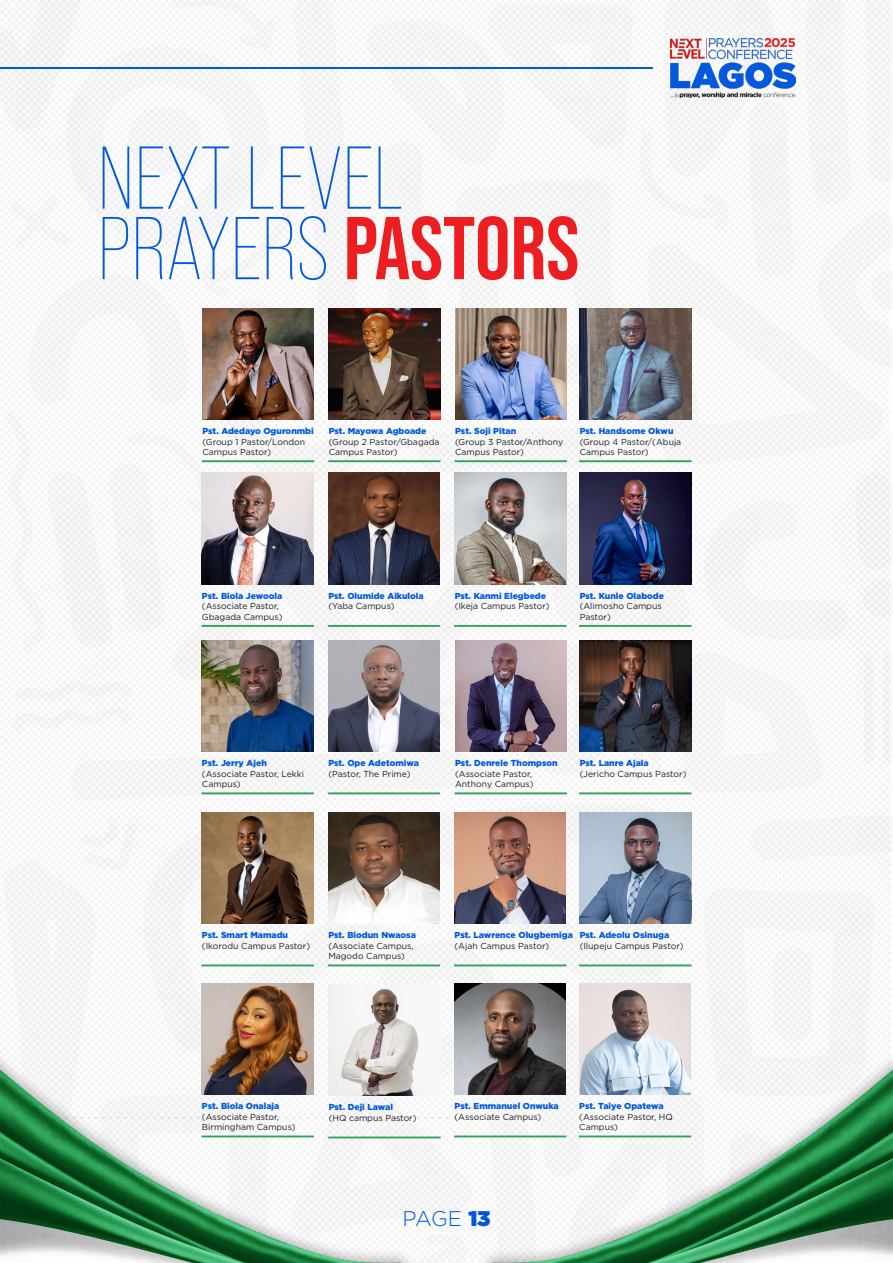
<style>
.page{position:relative;width:893px;height:1263px;background:#fff}
.page>*{position:absolute;margin:0;border:0;box-sizing:border-box;transform-origin:0 0}
.t1{font:300 88.95px/70.5px "Bebas Neue Pro";color:#0059dd}
.t2{font:300 21.15px "Gotham";color:#0059dd}
.t3{font:8.7px/10.4px "Gotham";color:#1f1f1f}
.t4{font:900 8.7px "Gotham";color:#0059dd}
.s1{font-weight:700;color:#ed1e22}
.s2{font-weight:900}
</style>
<div class="page">
<img style="left:0;top:0;width:893px;height:1263px">
<img style="left:670px;top:39px;width:125px;height:59px">
<hr style="left:0;top:67px;width:652px;height:2px;background:#0059dd">
<img style="left:329px;top:984px;width:111px;height:112px">
<div style="left:328px;top:1136px;width:112px;height:2px;border:1px solid #2fa159"></div>
<img style="left:202px;top:473px;width:111px;height:111px">
<div style="left:202px;top:625px;width:112px;height:2px;border:1px solid #2fa159"></div>
<img style="left:202px;top:640px;width:111px;height:112px">
<div style="left:202px;top:792px;width:112px;height:2px;border:1px solid #2fa159"></div>
<img style="left:455px;top:640px;width:111px;height:112px">
<div style="left:455px;top:792px;width:112px;height:2px;border:1px solid #2fa159"></div>
<img style="left:328px;top:473px;width:112px;height:111px">
<div style="left:328px;top:625px;width:112px;height:2px;border:1px solid #2fa159"></div>
<img style="left:328px;top:640px;width:112px;height:112px">
<div style="left:328px;top:792px;width:112px;height:2px;border:1px solid #2fa159"></div>
<img style="left:455px;top:473px;width:111px;height:111px">
<div style="left:454px;top:625px;width:112px;height:2px;border:1px solid #2fa159"></div>
<img style="left:455px;top:308px;width:111px;height:112px">
<div style="left:455px;top:460px;width:112px;height:2px;border:1px solid #2fa159"></div>
<img style="left:329px;top:308px;width:111px;height:112px">
<div style="left:328px;top:460px;width:112px;height:2px;border:1px solid #2fa159"></div>
<img style="left:580px;top:473px;width:111px;height:111px">
<div style="left:579px;top:625px;width:112px;height:2px;border:1px solid #2fa159"></div>
<img style="left:580px;top:308px;width:111px;height:112px">
<div style="left:579px;top:460px;width:112px;height:2px;border:1px solid #2fa159"></div>
<img style="left:580px;top:640px;width:111px;height:112px">
<div style="left:579px;top:792px;width:112px;height:2px;border:1px solid #2fa159"></div>
<img style="left:455px;top:812px;width:111px;height:112px">
<div style="left:454px;top:964px;width:112px;height:2px;border:1px solid #2fa159"></div>
<img style="left:202px;top:983px;width:111px;height:112px">
<div style="left:202px;top:1135px;width:112px;height:2px;border:1px solid #2fa159"></div>
<img style="left:455px;top:983px;width:111px;height:112px">
<div style="left:454px;top:1135px;width:112px;height:2px;border:1px solid #2fa159"></div>
<img style="left:580px;top:812px;width:111px;height:112px">
<div style="left:579px;top:964px;width:112px;height:2px;border:1px solid #2fa159"></div>
<img style="left:202px;top:308px;width:112px;height:112px">
<div style="left:202px;top:460px;width:112px;height:2px;border:1px solid #2fa159"></div>
<img style="left:579px;top:983px;width:112px;height:112px">
<div style="left:579px;top:1135px;width:112px;height:2px;border:1px solid #2fa159"></div>
<img style="left:202px;top:812px;width:111px;height:112px">
<div style="left:202px;top:964px;width:112px;height:2px;border:1px solid #2fa159"></div>
<img style="left:328px;top:812px;width:112px;height:112px">
<div style="left:328px;top:964px;width:112px;height:2px;border:1px solid #2fa159"></div>
<h1 class="t1" style="left:98px;top:143px;width:483px">NEXT LEVEL<br>PRAYERS <span class="s1">PASTORS</span></h1>
<p class="t4" style="left:202px;top:425px;width:113px">Pst. Adedayo Oguronmbi</p>
<p class="t3" style="left:202px;top:436px;width:104px">(Group 1 Pastor/London<br>Campus Pastor)</p>
<p class="t4" style="left:329px;top:425px;width:99px">Pst. Mayowa Agboade</p>
<p class="t3" style="left:329px;top:436px;width:112px">(Group 2 Pastor/Gbagada<br>Campus Pastor)</p>
<p class="t4" style="left:455px;top:425px;width:63px">Pst. Soji Pitan</p>
<p class="t3" style="left:455px;top:436px;width:110px">(Group 3 Pastor/Anthony<br>Campus Pastor)</p>
<p class="t4" style="left:580px;top:425px;width:95px">Pst. Handsome Okwu</p>
<p class="t3" style="left:580px;top:436px;width:103px">(Group 4 Pastor/(Abuja<br>Campus Pastor)</p>
<p class="t4" style="left:202px;top:590px;width:82px">Pst. Biola Jewoola</p>
<p class="t3" style="left:202px;top:601px;width:82px">(Associate Pastor,<br>Gbagada Campus)</p>
<p class="t4" style="left:328px;top:590px;width:97px">Pst. Olumide Aikulola</p>
<p class="t3" style="left:328px;top:601px;width:68px">(Yaba Campus)</p>
<p class="t4" style="left:455px;top:590px;width:93px">Pst. Kanmi Elegbede</p>
<p class="t3" style="left:455px;top:601px;width:97px">(Ikeja Campus Pastor)</p>
<p class="t4" style="left:580px;top:590px;width:86px">Pst. Kunle Olabode</p>
<p class="t3" style="left:580px;top:601px;width:84px">(Alimosho Campus<br>Pastor)</p>
<p class="t4" style="left:202px;top:757px;width:66px">Pst. Jerry Ajeh</p>
<p class="t3" style="left:202px;top:768px;width:104px">(Associate Pastor, Lekki<br>Campus)</p>
<p class="t4" style="left:328px;top:757px;width:92px">Pst. Ope Adetomiwa</p>
<p class="t3" style="left:328px;top:768px;width:84px">(Pastor, The Prime)</p>
<p class="t4" style="left:455px;top:757px;width:104px">Pst. Denrele Thompson</p>
<p class="t3" style="left:455px;top:768px;width:80px">(Associate Pastor,<br>Anthony Campus)</p>
<p class="t4" style="left:580px;top:757px;width:71px">Pst. Lanre Ajala</p>
<p class="t3" style="left:580px;top:768px;width:108px">(Jericho Campus Pastor)</p>
<p class="t4" style="left:202px;top:929px;width:88px">Pst. Smart Mamadu</p>
<p class="t3" style="left:202px;top:940px;width:110px">(Ikorodu Campus Pastor)</p>
<p class="t4" style="left:328px;top:929px;width:89px">Pst. Biodun Nwaosa</p>
<p class="t3" style="left:328px;top:940px;width:87px">(Associate Campus,<br>Magodo Campus)</p>
<p class="t4" style="left:455px;top:929px;width:120px">Pst. Lawrence Olugbemiga</p>
<p class="t3" style="left:455px;top:940px;width:96px">(Ajah Campus Pastor)</p>
<p class="t4" style="left:580px;top:929px;width:91px">Pst. Adeolu Osinuga</p>
<p class="t3" style="left:580px;top:940px;width:106px">(Ilupeju Campus Pastor)</p>
<p class="t4" style="left:202px;top:1100px;width:79px">Pst. Biola Onalaja</p>
<p class="t3" style="left:202px;top:1111px;width:95px">(Associate Pastor,<br>Birmingham Campus)</p>
<p class="t4" style="left:329px;top:1101px;width:66px">Pst. Deji Lawal</p>
<p class="t3" style="left:329px;top:1112px;width:89px">(HQ campus Pastor)</p>
<p class="t4" style="left:455px;top:1100px;width:106px">Pst. Emmanuel Onwuka</p>
<p class="t3" style="left:455px;top:1111px;width:88px">(Associate Campus)</p>
<p class="t4" style="left:579px;top:1100px;width:86px">Pst. Taiye Opatewa</p>
<p class="t3" style="left:579px;top:1111px;width:95px">(Associate Pastor, HQ<br>Campus)</p>
<h2 class="t2" style="left:402px;top:1205px;width:89px">PAGE <span class="s2">13</span></h2>
</div>
